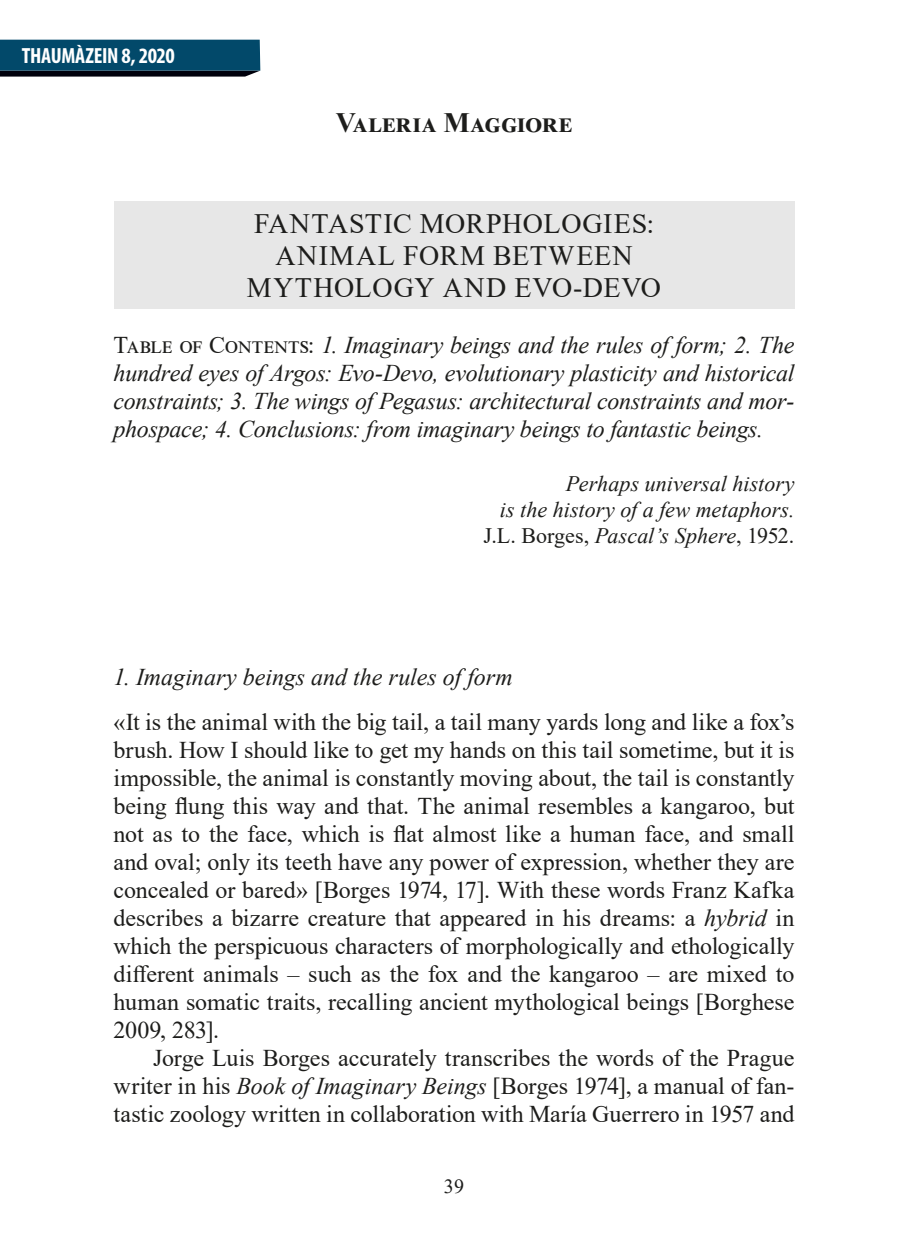
<style>
.page{position:relative;width:908px;height:1248px;background:#fff}
.page>*{position:absolute;margin:0;border:0;box-sizing:border-box;transform-origin:0 0}
.t1{font:28px/32px "Times New Roman";letter-spacing:.03em;color:#1d1d1b;text-align:center}
.t2{font:700 28px "Times New Roman";letter-spacing:.02em;color:#1d1d1b}
.t3{font:24px/28px "Times New Roman";letter-spacing:-.005em;color:#1d1d1b;text-align:justify}
.t4{font:italic 24px/28px "Times New Roman";letter-spacing:-.01em;color:#1d1d1b;text-align:justify}
.t5{font:italic 22px/26px "Times New Roman";color:#1d1d1b;text-align:right}
.t6{font:700 condensed 22px "Myriad Pro";letter-spacing:-.02em;color:#fff}
.t7{font:20px "Times New Roman";color:#1d1d1b}
.s1{font-style:normal}
.s2{font-style:italic}
</style>
<div class="page">
<svg style="left:0;top:40px;width:260px;height:37px;background:#07415e"></svg>
<div style="left:113px;top:202px;width:681px;height:42px;background:#e7e7e7"></div>
<div style="left:113px;top:234px;width:681px;height:74px;background:#e7e7e7"></div>
<p class="t6" style="left:22px;top:42px;width:154px">THAUMÀZEIN 8, 2020</p>
<p class="t2" style="left:336px;top:103px;width:237px">Valeria Maggiore</p>
<p class="t1" style="left:247px;top:206px;width:415px">FANTASTIC MORPHOLOGIES:<br>ANIMAL FORM BETWEEN<br>MYTHOLOGY AND EVO-DEVO</p>
<p class="t4" style="left:113px;top:330px;width:682px"><span class="s1">Table of Contents:</span> 1. Imaginary beings and the rules of form; 2. The hundred eyes of Argos: Evo-Devo, evolutionary plasticity and historical constraints; 3. The wings of Pegasus: architectural constraints and mor&shy;phospace; 4. Conclusions: from imaginary beings to fantastic beings.</p>
<p class="t5" style="left:483px;top:470px;width:312px">Perhaps universal history<br>is the history of a few metaphors.<br><span class="s1">J.L. Borges,</span> Pascal’s Sphere<span class="s1">, 1952.</span></p>
<p class="t4" style="left:113px;top:662px;width:400px">1. Imaginary beings and the rules of form</p>
<p class="t3" style="left:113px;top:707px;width:682px">«It is the animal with the big tail, a tail many yards long and like a fox’s brush. How I should like to get my hands on this tail sometime, but it is impossible, the animal is constantly moving about, the tail is constantly being flung this way and that. The animal resembles a kangaroo, but not as to the face, which is flat almost like a human face, and small and oval; only its teeth have any power of expression, whether they are concealed or bared» [Borges 1974, 17]. With these words Franz Kafka describes a bizarre creature that appeared in his dreams: a <span class="s2">hybrid</span> in which the perspicuous characters of morphologically and ethologically different animals – such as the fox and the kangaroo – are mixed to human somatic traits, recalling ancient mythological beings [Borghese 2009, 283].</p>
<p class="t3" style="left:113px;top:1043px;width:682px;text-indent:40px">Jorge Luis Borges accurately transcribes the words of the Prague writer in his <span class="s2">Book of Imaginary Beings</span> [Borges 1974], a manual of fan&shy;tastic zoology written in collaboration with María Guerrero in 1957 and</p>
<p class="t7" style="left:444px;top:1172px;width:21px">39</p>
</div>
